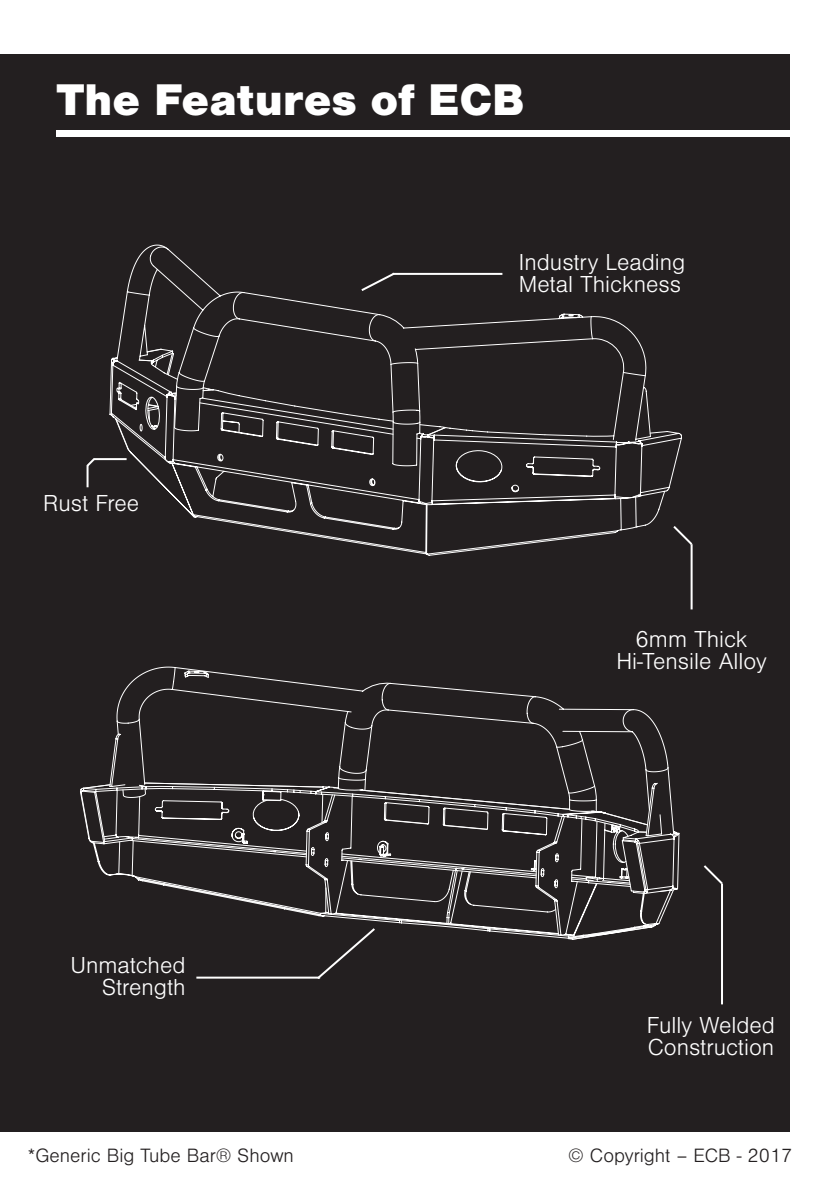
<style>
.page{position:relative;width:840px;height:1191px;background:#fff}
.page>*{position:absolute;margin:0;border:0;box-sizing:border-box;transform-origin:0 0}
.t1{font:900 46px "Nimbus San";color:#fff}
.t2{font:300 24px/22px "Nimbus San";color:#fff}
.t3{font:300 20px "Nimbus San";color:#231f20}
</style>
<div class="page">
<div style="left:0;top:54px;width:788px;height:1077px;background:#231f20"></div>
<div style="left:57px;top:130px;width:748px;height:7px;background:#fff"></div>
<hr style="left:720px;top:883px;width:2px;height:121px;background:#fff">
<hr style="left:690px;top:544px;width:2px;height:65px;background:#fff">
<svg style="left:703px;top:865px;width:20px;height:21px"></svg>
<svg style="left:679px;top:530px;width:14px;height:17px"></svg>
<svg style="left:86px;top:246px;width:593px;height:310px"></svg>
<svg style="left:81px;top:666px;width:590px;height:271px"></svg>
<hr style="left:196px;top:976px;width:124px;height:2px;background:#fff">
<svg style="left:315px;top:926px;width:62px;height:53px"></svg>
<h1 class="t1" style="left:57px;top:73px;width:469px">The Features of ECB</h1>
<p class="t2" style="left:43px;top:493px;width:97px">Rust Free</p>
<p class="t2" style="left:70px;top:955px;width:116px;text-align:right">Unmatched<br>Strength</p>
<p class="t3" style="left:28px;top:1144px;width:267px">*Generic Big Tube Bar® Shown</p>
<p class="t2" style="left:518px;top:251px;width:168px">Industry Leading<br>Metal Thickness</p>
<p class="t2" style="left:616px;top:629px;width:152px;text-align:center">6mm Thick<br>Hi-Tensile Alloy</p>
<p class="t2" style="left:646px;top:1014px;width:130px">Fully Welded<br>Construction</p>
<p class="t3" style="left:568px;top:1144px;width:225px">© Copyright – ECB - 2017</p>
</div>
